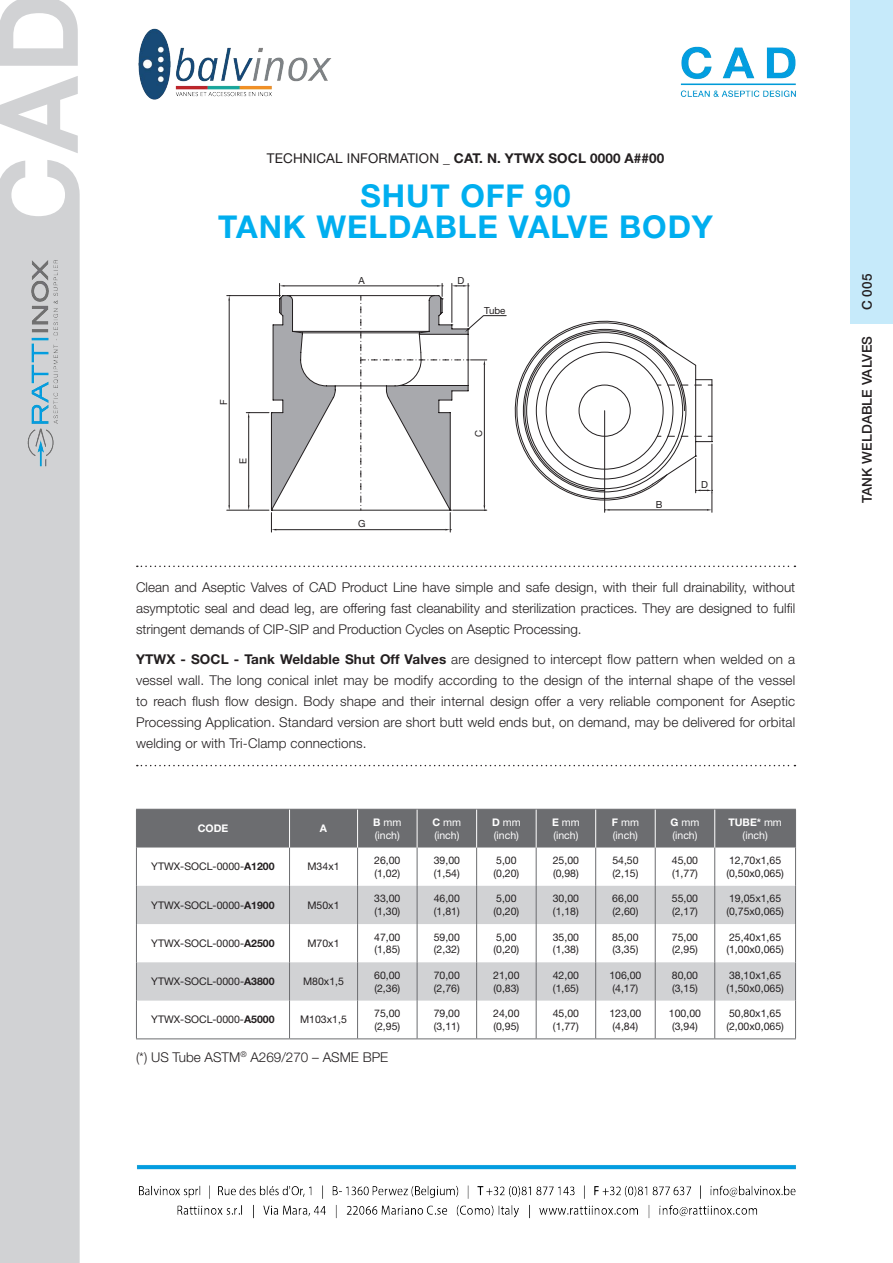
<style>
.page{position:relative;width:893px;height:1263px;background:#fff}
.page>*{position:absolute;margin:0;border:0;box-sizing:border-box;transform-origin:0 0}
.t1{font:700 31.5px/31.5px "Helvetica Neue LT Std";letter-spacing:.03em;color:#00aeef;text-align:center}
.t2{font:300 13.5px/21px "Helvetica Neue LT Std";color:#231f20;text-align:justify}
.t3{font:700 13.5px "Helvetica Neue LT Std";letter-spacing:.01em;color:#231f20}
.t4{font:500 13.5px "Helvetica Neue LT Std";letter-spacing:.01em;color:#231f20}
.t5{font:10.5px/12.8px "Helvetica Neue LT Std";color:#231f20}
.t6{font:10.5px/12.8px "Helvetica Neue LT Std";color:#fff}
.t7{font:700 10.5px "Helvetica Neue LT Std";color:#fff}
.t8{font:9.75px "Helvetica Neue LT Std";color:#231f20}
.s1{font-weight:400}
.s2{font-weight:700}
</style>
<div class="page">
<div style="left:0;top:192px;width:7px;height:1071px;background:#d1d2d4"></div>
<img style="left:1px;top:0;width:892px;height:1261px">
<p class="t3" style="left:267px;top:150px;width:399px"><span class="s1">Tec hnical info rmatio n</span> _ Cat. N. YTWX SOCL 0000 A##00</p>
<p class="t1" style="left:218px;top:179px;width:496px">SHUT OFF 90<br>TANK WELDABLE VALVE BODY</p>
<p class="t8" style="left:218px;top:405px;width:7px;rotate:-90deg">F</p>
<p class="t8" style="left:237px;top:464px;width:7px;rotate:-90deg">E</p>
<p class="t8" style="left:359px;top:274px;width:8px">A</p>
<p class="t8" style="left:358px;top:518px;width:9px">G</p>
<p class="t8" style="left:457px;top:274px;width:8px">D</p>
<p class="t8" style="left:484px;top:305px;width:23px">Tube</p>
<p class="t8" style="left:473px;top:437px;width:9px;rotate:-90deg">C</p>
<p class="t8" style="left:656px;top:498px;width:8px">B</p>
<p class="t8" style="left:701px;top:479px;width:8px">D</p>
<p class="t2" style="left:136px;top:577px;width:661px">Clean and Aseptic Valves of CAD Product Line have simple and safe design, with their full drainability, without asymptotic seal and dead leg, are offering fast cleanability and sterilization practices. They are designed to fulfil stringent demands of CIP-SIP and Production Cycles on Aseptic Processing.</p>
<p class="t2" style="left:136px;top:648px;width:661px"><span class="s2">YTWX - SOCL - Tank Weldable Shut Off Valves</span> are designed to intercept flow pattern when welded on a vessel wall. The long conical inlet may be modify according to the design of the internal shape of the vessel to reach flush flow design. Body shape and their internal design offer a very reliable component for Aseptic Processing Application. Standard version are short butt weld ends but, on demand, may be delivered for orbital welding or with Tri-Clamp connections.</p>
<p class="t7" style="left:198px;top:822px;width:17px">code</p>
<p class="t7" style="left:320px;top:822px;width:9px">A</p>
<p class="t6" style="left:373px;top:816px;width:30px"><span class="s2">B</span> mm (inch)</p>
<p class="t6" style="left:433px;top:816px;width:30px"><span class="s2">C</span> mm (inch)</p>
<p class="t6" style="left:492px;top:816px;width:30px"><span class="s2">D</span> mm (inch)</p>
<p class="t6" style="left:552px;top:816px;width:29px"><span class="s2">E</span> mm (inch)</p>
<p class="t6" style="left:612px;top:816px;width:29px"><span class="s2">F</span> mm (inch)</p>
<p class="t6" style="left:671px;top:816px;width:30px"><span class="s2">G</span> mm (inch)</p>
<p class="t6" style="left:728px;top:816px;width:55px;text-align:center"><span class="s2">TUBE*</span> mm (inch)</p>
<p class="t5" style="left:151px;top:860px;width:125px">YTWX-SOCL-0000-<span class="s2">A1200</span></p>
<p class="t5" style="left:307px;top:860px;width:34px">M34x1</p>
<p class="t5" style="left:374px;top:854px;width:28px">26,00 (1,02)</p>
<p class="t5" style="left:434px;top:854px;width:28px">39,00 (1,54)</p>
<p class="t5" style="left:493px;top:854px;width:27px">5,00 (0,20)</p>
<p class="t5" style="left:553px;top:854px;width:28px">25,00 (0,98)</p>
<p class="t5" style="left:612px;top:854px;width:28px">54,50 (2,15)</p>
<p class="t5" style="left:672px;top:854px;width:28px">45,00 (1,77)</p>
<p class="t5" style="left:726px;top:854px;width:59px">12,70x1,65 (0,50x0,065)</p>
<p class="t5" style="left:151px;top:898px;width:125px">YTWX-SOCL-0000-<span class="s2">A1900</span></p>
<p class="t5" style="left:307px;top:898px;width:34px">M50x1</p>
<p class="t5" style="left:374px;top:892px;width:28px">33,00 (1,30)</p>
<p class="t5" style="left:434px;top:892px;width:28px">46,00 (1,81)</p>
<p class="t5" style="left:493px;top:892px;width:27px">5,00 (0,20)</p>
<p class="t5" style="left:553px;top:892px;width:28px">30,00 (1,18)</p>
<p class="t5" style="left:612px;top:892px;width:28px">66,00 (2,60)</p>
<p class="t5" style="left:672px;top:892px;width:28px">55,00 (2,17)</p>
<p class="t5" style="left:726px;top:892px;width:59px">19,05x1,65 (0,75x0,065)</p>
<p class="t5" style="left:151px;top:937px;width:125px">YTWX-SOCL-0000-<span class="s2">A2500</span></p>
<p class="t5" style="left:307px;top:937px;width:34px">M70x1</p>
<p class="t5" style="left:374px;top:930px;width:28px">47,00 (1,85)</p>
<p class="t5" style="left:434px;top:930px;width:28px">59,00 (2,32)</p>
<p class="t5" style="left:493px;top:930px;width:27px">5,00 (0,20)</p>
<p class="t5" style="left:553px;top:930px;width:28px">35,00 (1,38)</p>
<p class="t5" style="left:612px;top:930px;width:28px">85,00 (3,35)</p>
<p class="t5" style="left:672px;top:930px;width:28px">75,00 (2,95)</p>
<p class="t5" style="left:726px;top:930px;width:59px">25,40x1,65 (1,00x0,065)</p>
<p class="t5" style="left:151px;top:975px;width:125px">YTWX-SOCL-0000-<span class="s2">A3800</span></p>
<p class="t5" style="left:303px;top:975px;width:42px">M80x1,5</p>
<p class="t5" style="left:374px;top:968px;width:28px">60,00 (2,36)</p>
<p class="t5" style="left:434px;top:968px;width:28px">70,00 (2,76)</p>
<p class="t5" style="left:493px;top:968px;width:28px">21,00 (0,83)</p>
<p class="t5" style="left:553px;top:968px;width:28px">42,00 (1,65)</p>
<p class="t5" style="left:609px;top:968px;width:34px">106,00 (4,17)</p>
<p class="t5" style="left:672px;top:968px;width:28px">80,00 (3,15)</p>
<p class="t5" style="left:726px;top:968px;width:59px">38,10x1,65 (1,50x0,065)</p>
<p class="t5" style="left:151px;top:1013px;width:125px">YTWX-SOCL-0000-<span class="s2">A5000</span></p>
<p class="t5" style="left:300px;top:1013px;width:48px">M103x1,5</p>
<p class="t5" style="left:374px;top:1007px;width:28px">75,00 (2,95)</p>
<p class="t5" style="left:434px;top:1007px;width:28px">79,00 (3,11)</p>
<p class="t5" style="left:493px;top:1007px;width:28px">24,00 (0,95)</p>
<p class="t5" style="left:553px;top:1007px;width:28px">45,00 (1,77)</p>
<p class="t5" style="left:609px;top:1007px;width:34px">123,00 (4,84)</p>
<p class="t5" style="left:669px;top:1007px;width:34px">100,00 (3,94)</p>
<p class="t5" style="left:726px;top:1007px;width:59px">50,80x1,65 (2,00x0,065)</p>
<p class="t2" style="left:136px;top:1046px;width:254px">(*) US Tube ASTM<sup>®</sup> A269/270 – ASME BPE</p>
<p class="t4" style="left:859px;top:310px;width:38px;rotate:-90deg">C 005</p>
<p class="t4" style="left:859px;top:503px;width:168px;rotate:-90deg">TANK WELDABLE VALVES</p>
</div>
